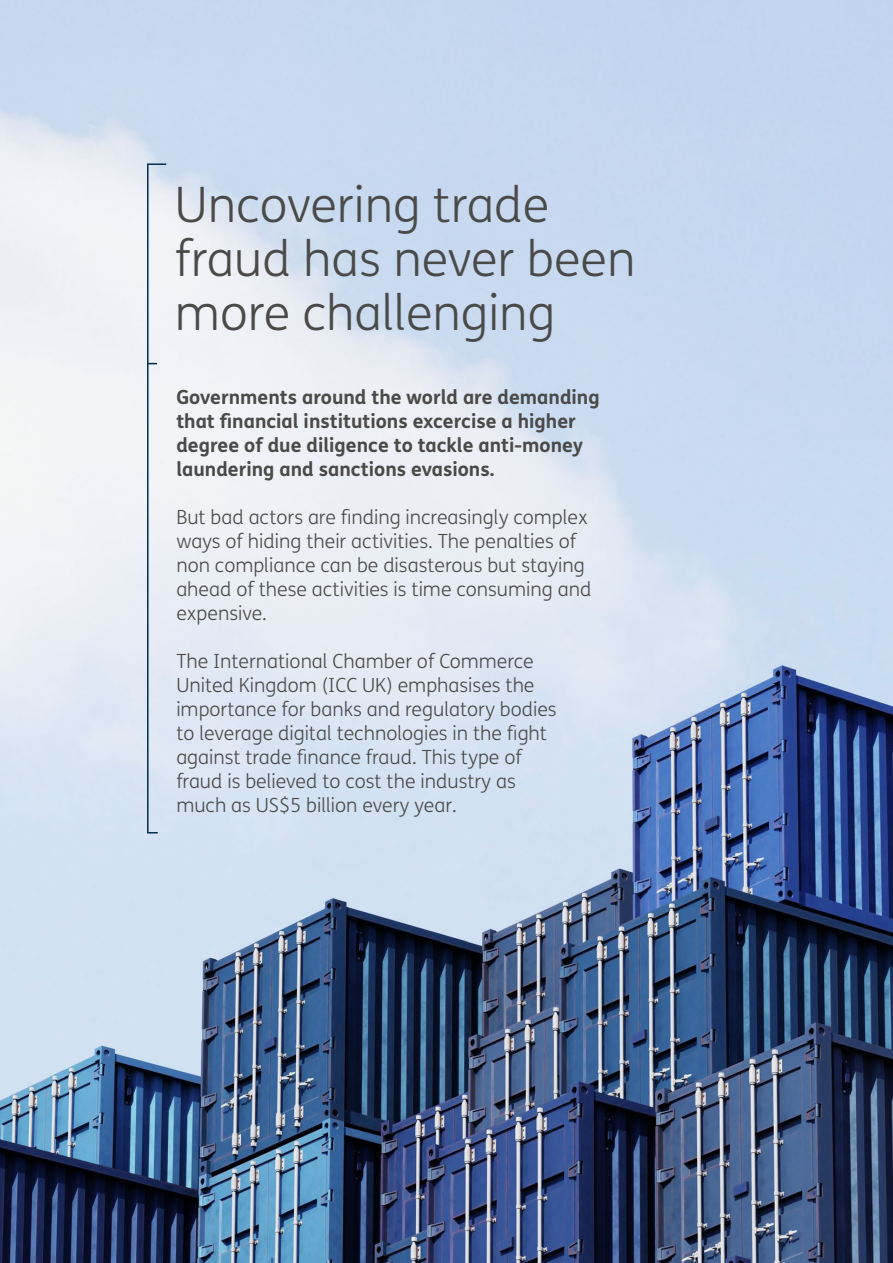
<style>
.page{position:relative;width:893px;height:1263px;background:#fff}
.page>*{position:absolute;margin:0;border:0;box-sizing:border-box;transform-origin:0 0}
.t1{font:300 48.9px/54.3px "FS Me";color:#4a4a49}
.t2{font:300 19.5px/24px "FS Me";color:#4a4a49}
.t3{font:700 19.5px/24px "FS Me";color:#4a4a49}
</style>
<div class="page">
<img style="left:0;top:0;width:893px;height:1263px">
<svg style="left:146px;top:163px;width:22px;height:671px"></svg>
<h1 class="t1" style="left:175px;top:176px;width:462px">Uncovering trade fraud has never been more challenging</h1>
<p class="t3" style="left:176px;top:384px;width:425px">Governments around the world are demanding that financial institutions excercise a higher degree of due diligence to tackle anti-money laundering and sanctions evasions.</p>
<p class="t2" style="left:176px;top:505px;width:416px">But bad actors are finding increasingly complex ways of hiding their activities. The penalties of non compliance can be disasterous but staying ahead of these activities is time consuming and expensive.</p>
<p class="t2" style="left:176px;top:649px;width:382px">The International Chamber of Commerce United Kingdom (ICC UK) emphasises the importance for banks and regulatory bodies to leverage digital technologies in the fight against trade finance fraud. This type of fraud is believed to cost the industry as much as US$5 billion every year.</p>
</div>
